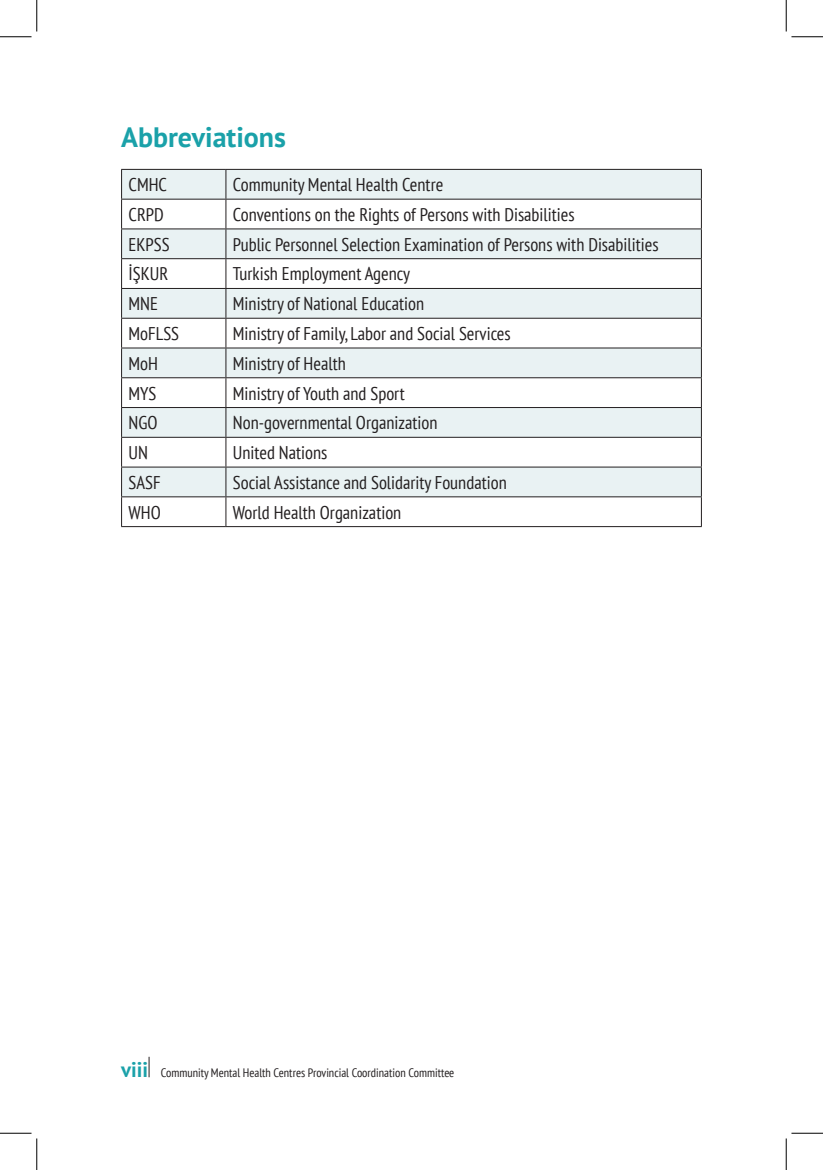
<style>
.page{position:relative;width:823px;height:1170px;background:#fff}
.page>*{position:absolute;margin:0;border:0;box-sizing:border-box;transform-origin:0 0}
.t1{font:700 28px "PT Sans";color:#1aa1a9}
.t2{font:condensed 18.38px "PT Sans";color:#231f20}
.t3{font:condensed 12.25px "PT Sans";color:#231f20}
.s1{font-weight:700;font-stretch:normal;font-size:21px;color:#1aa1a9}
</style>
<div class="page">
<svg style="left:149px;top:1057px;width:1px;height:20px"></svg>
<svg style="left:122px;top:170px;width:579px;height:326px;fill:#e9f2f3"></svg>
<hr style="left:121px;top:169px;width:105px;height:1px;background:#231f20">
<hr style="left:226px;top:169px;width:475px;height:1px;background:#231f20">
<hr style="left:121px;top:199px;width:105px;height:1px;background:#231f20">
<hr style="left:226px;top:199px;width:475px;height:1px;background:#231f20">
<hr style="left:121px;top:228px;width:105px;height:1px;background:#231f20">
<hr style="left:226px;top:228px;width:475px;height:1px;background:#231f20">
<hr style="left:121px;top:258px;width:105px;height:1px;background:#231f20">
<hr style="left:226px;top:258px;width:475px;height:1px;background:#231f20">
<hr style="left:121px;top:288px;width:105px;height:1px;background:#231f20">
<hr style="left:226px;top:288px;width:475px;height:1px;background:#231f20">
<hr style="left:121px;top:318px;width:105px;height:1px;background:#231f20">
<hr style="left:226px;top:318px;width:475px;height:1px;background:#231f20">
<hr style="left:121px;top:348px;width:105px;height:1px;background:#231f20">
<hr style="left:226px;top:348px;width:475px;height:1px;background:#231f20">
<hr style="left:121px;top:377px;width:105px;height:1px;background:#231f20">
<hr style="left:226px;top:377px;width:475px;height:1px;background:#231f20">
<hr style="left:121px;top:407px;width:105px;height:1px;background:#231f20">
<hr style="left:226px;top:407px;width:475px;height:1px;background:#231f20">
<hr style="left:121px;top:437px;width:105px;height:1px;background:#231f20">
<hr style="left:226px;top:437px;width:475px;height:1px;background:#231f20">
<hr style="left:121px;top:467px;width:105px;height:1px;background:#231f20">
<hr style="left:226px;top:467px;width:475px;height:1px;background:#231f20">
<hr style="left:121px;top:496px;width:105px;height:1px;background:#231f20">
<svg style="left:121px;top:170px;width:1px;height:356px"></svg>
<hr style="left:226px;top:496px;width:475px;height:1px;background:#231f20">
<svg style="left:225px;top:170px;width:1px;height:356px"></svg>
<svg style="left:701px;top:170px;width:1px;height:356px"></svg>
<hr style="left:121px;top:526px;width:105px;height:1px;background:#231f20">
<hr style="left:226px;top:526px;width:475px;height:1px;background:#231f20">
<hr style="left:0;top:36px;width:32px;height:1px;background:#000">
<hr style="left:791px;top:36px;width:32px;height:1px;background:#000">
<hr style="left:0;top:1133px;width:32px;height:1px;background:#000">
<hr style="left:791px;top:1133px;width:32px;height:1px;background:#000">
<hr style="left:36px;top:0;width:1px;height:32px;background:#000">
<hr style="left:36px;top:1138px;width:1px;height:32px;background:#000">
<hr style="left:786px;top:0;width:1px;height:32px;background:#000">
<hr style="left:786px;top:1138px;width:1px;height:32px;background:#000">
<h1 class="t1" style="left:121px;top:119px;width:166px">Abbreviations</h1>
<p class="t2" style="left:129px;top:173px;width:40px">CMHC</p>
<p class="t2" style="left:233px;top:173px;width:212px">Community Mental Health Centre</p>
<p class="t2" style="left:129px;top:203px;width:37px">CRPD</p>
<p class="t2" style="left:233px;top:203px;width:343px">Conventions on the Rights of Persons with Disabilities</p>
<p class="t2" style="left:129px;top:232px;width:42px">EKPSS</p>
<p class="t2" style="left:233px;top:232px;width:427px">Public Personnel Selection Examination of Persons with Disabilities</p>
<p class="t2" style="left:129px;top:262px;width:41px">İŞKUR</p>
<p class="t2" style="left:233px;top:262px;width:179px">Turkish Employment Agency</p>
<p class="t2" style="left:129px;top:292px;width:31px">MNE</p>
<p class="t2" style="left:233px;top:292px;width:193px">Ministry of National Education</p>
<p class="t2" style="left:129px;top:322px;width:52px">MoFLSS</p>
<p class="t2" style="left:233px;top:322px;width:279px">Ministry of Family, Labor and Social Services</p>
<p class="t2" style="left:129px;top:351px;width:31px">MoH</p>
<p class="t2" style="left:233px;top:351px;width:114px">Ministry of Health</p>
<p class="t2" style="left:129px;top:381px;width:29px">MYS</p>
<p class="t2" style="left:233px;top:381px;width:173px">Ministry of Youth and Sport</p>
<p class="t2" style="left:129px;top:411px;width:31px">NGO</p>
<p class="t2" style="left:233px;top:411px;width:206px">Non-governmental Organization</p>
<p class="t2" style="left:129px;top:441px;width:21px">UN</p>
<p class="t2" style="left:233px;top:441px;width:96px">United Nations</p>
<p class="t2" style="left:129px;top:471px;width:34px">SASF</p>
<p class="t2" style="left:233px;top:471px;width:275px">Social Assistance and Solidarity Foundation</p>
<p class="t2" style="left:129px;top:500px;width:34px">WHO</p>
<p class="t2" style="left:233px;top:500px;width:170px">World Health Organization</p>
<p class="t3" style="left:121px;top:1065px;width:335px"><span class="s1">viii</span> Community Mental Health Centres Provincial Coordination Committee</p>
</div>
